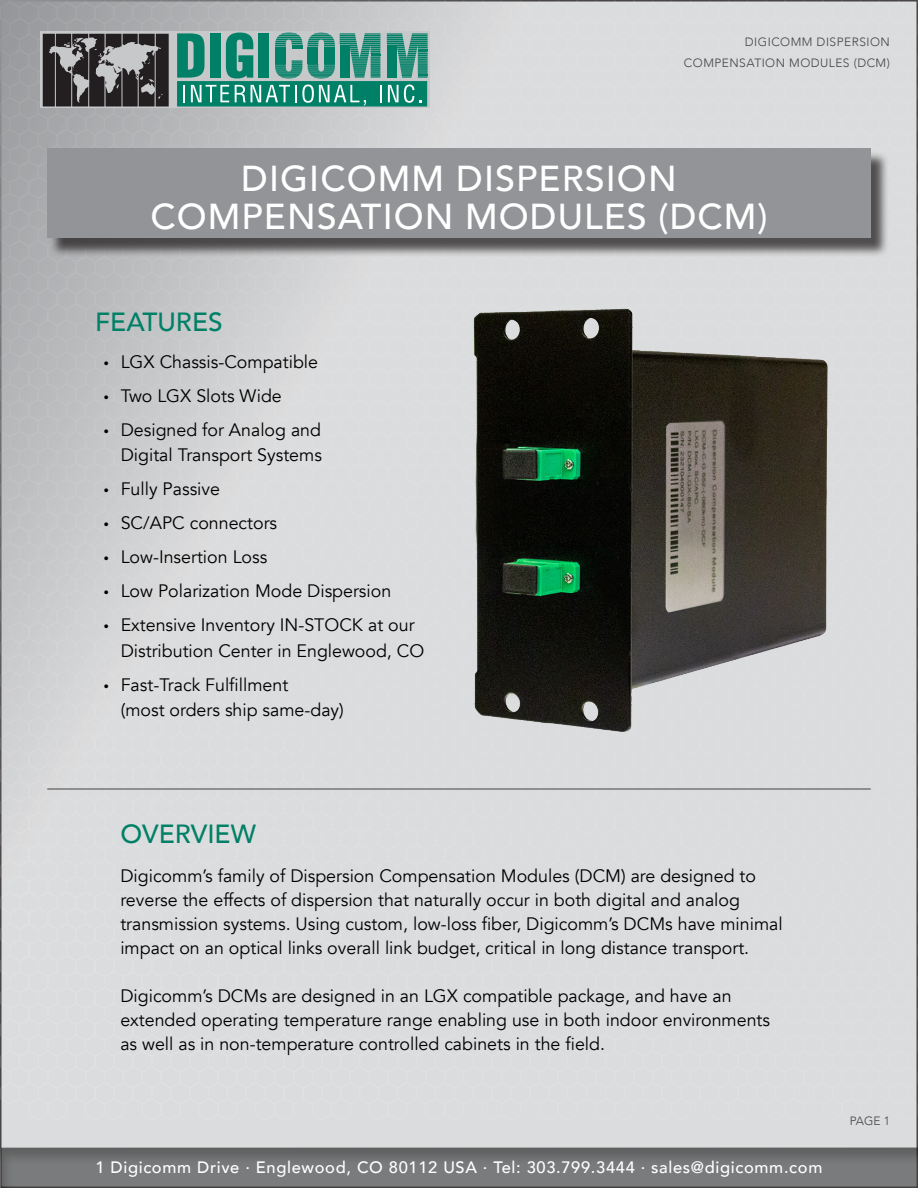
<style>
.page{position:relative;width:918px;height:1188px;background:#dbdcdd}
.page>*{position:absolute;margin:0;border:0;box-sizing:border-box;transform-origin:0 0}
.Title_White_Large{font:500 36px "Avenir";letter-spacing:.03em;color:#fff}
.Subtitle_Digicomm_Gr{font:500 26.25px "Avenir";color:#008066}
.Body_Text_Black{font:18px/24px "Avenir";color:#000}
.t1{font:500 16.5px "Avenir";letter-spacing:.04em;color:#fff}
.Page_Number{font:300 12px/21px "Avenir";letter-spacing:.04em;color:#414243;text-align:right}
.s1{font-family:"Myriad Pro"}
</style>
<div class="page">
<svg style="left:890px;top:0;width:28px;height:1121px"></svg>
<svg style="left:380px;top:0;width:56px;height:789px"></svg>
<svg style="left:323px;top:0;width:57px;height:789px"></svg>
<svg style="left:266px;top:0;width:57px;height:789px"></svg>
<svg style="left:238px;top:0;width:28px;height:789px"></svg>
<svg style="left:181px;top:0;width:57px;height:789px"></svg>
<svg style="left:125px;top:0;width:56px;height:789px"></svg>
<svg style="left:68px;top:0;width:57px;height:789px"></svg>
<svg style="left:0;top:0;width:68px;height:1121px"></svg>
<div style="left:0;top:1146px;width:918px;height:42px;background:#231f20;opacity:.75"></div>
<svg style="left:41px;top:31px;width:389px;height:77px;background:#c2c3c5"></svg>
<svg style="left:43px;top:34px;width:126px;height:73px;background:#565355"></svg>
<svg style="left:177px;top:33px;width:251px;height:74px;background:#469b8a"></svg>
<div style="left:49px;top:151px;width:841px;height:106px;background:#231f20;opacity:.75"></div>
<div style="left:47px;top:148px;width:824px;height:90px;background:#929497"></div>
<hr style="left:47px;top:789px;width:824px;height:1px;background:#414243">
<img style="left:247px;top:276px;width:671px;height:459px">
<p class="Page_Number" style="left:684px;top:31px;width:207px">DIGICOMM DISPERSION<br>COMPENSATION MODULES (DCM)</p>
<p class="Title_White_Large" style="left:241px;top:147px;width:437px">DIGICOMM DISPERSION</p>
<p class="Title_White_Large" style="left:150px;top:185px;width:619px">COMPENSATION MODULES (DCM)</p>
<p class="Subtitle_Digicomm_Gr" style="left:95px;top:299px;width:129px">FEATURES</p>
<p class="Body_Text_Black" style="left:104px;top:350px;width:216px"><span class="s1">•</span> LGX Chassis-Compatible</p>
<p class="Body_Text_Black" style="left:104px;top:384px;width:180px"><span class="s1">•</span> Two LGX Slots Wide</p>
<p class="Body_Text_Black" style="left:104px;top:417px;width:220px;line-height:25.5px;text-align:right"><span class="s1">•</span> Designed for Analog and<br>Digital Transport Systems</p>
<p class="Body_Text_Black" style="left:104px;top:478px;width:118px"><span class="s1">•</span> Fully Passive</p>
<p class="Body_Text_Black" style="left:104px;top:512px;width:175px"><span class="s1">•</span> SC/APC connectors</p>
<p class="Body_Text_Black" style="left:104px;top:546px;width:165px"><span class="s1">•</span> Low-Insertion Loss</p>
<p class="Body_Text_Black" style="left:104px;top:580px;width:289px"><span class="s1">•</span> Low Polarization Mode Dispersion</p>
<p class="Body_Text_Black" style="left:121px;top:613px;width:305px;line-height:25.5px;text-indent:-17px"><span class="s1">•</span> Extensive Inventory IN-STOCK at our<br>Distribution Center in Englewood, CO</p>
<p class="Body_Text_Black" style="left:121px;top:672px;width:225px;line-height:25.5px;text-indent:-17px"><span class="s1">•</span> Fast-Track Fulfillment<br>(most orders ship same-day)</p>
<p class="Subtitle_Digicomm_Gr" style="left:120px;top:811px;width:137px">OVERVIEW</p>
<p class="Body_Text_Black" style="left:120px;top:864px;width:664px">Digicomm’s family of Dispersion Compensation Modules (DCM) are designed to reverse the effects of dispersion that naturally occur in both digital and analog transmission systems. Using custom, low-loss fiber, Digicomm’s DCMs have minimal impact on an optical links overall link budget, critical in long distance transport.</p>
<p class="Body_Text_Black" style="left:120px;top:984px;width:651px">Digicomm’s DCMs are designed in an LGX compatible package, and have an extended operating temperature range enabling use in both indoor environments</p>
<p class="Body_Text_Black" style="left:120px;top:1032px;width:486px">as well as in non-temperature controlled cabinets in the field.</p>
<p class="t1" style="left:95px;top:1153px;width:728px">1 Digicomm Drive · Englewood, CO 80112 USA · Tel: 303.799.3444 · sales@digicomm.com</p>
<p class="Page_Number" style="left:850px;top:1111px;width:42px">PAGE 1</p>
</div>
